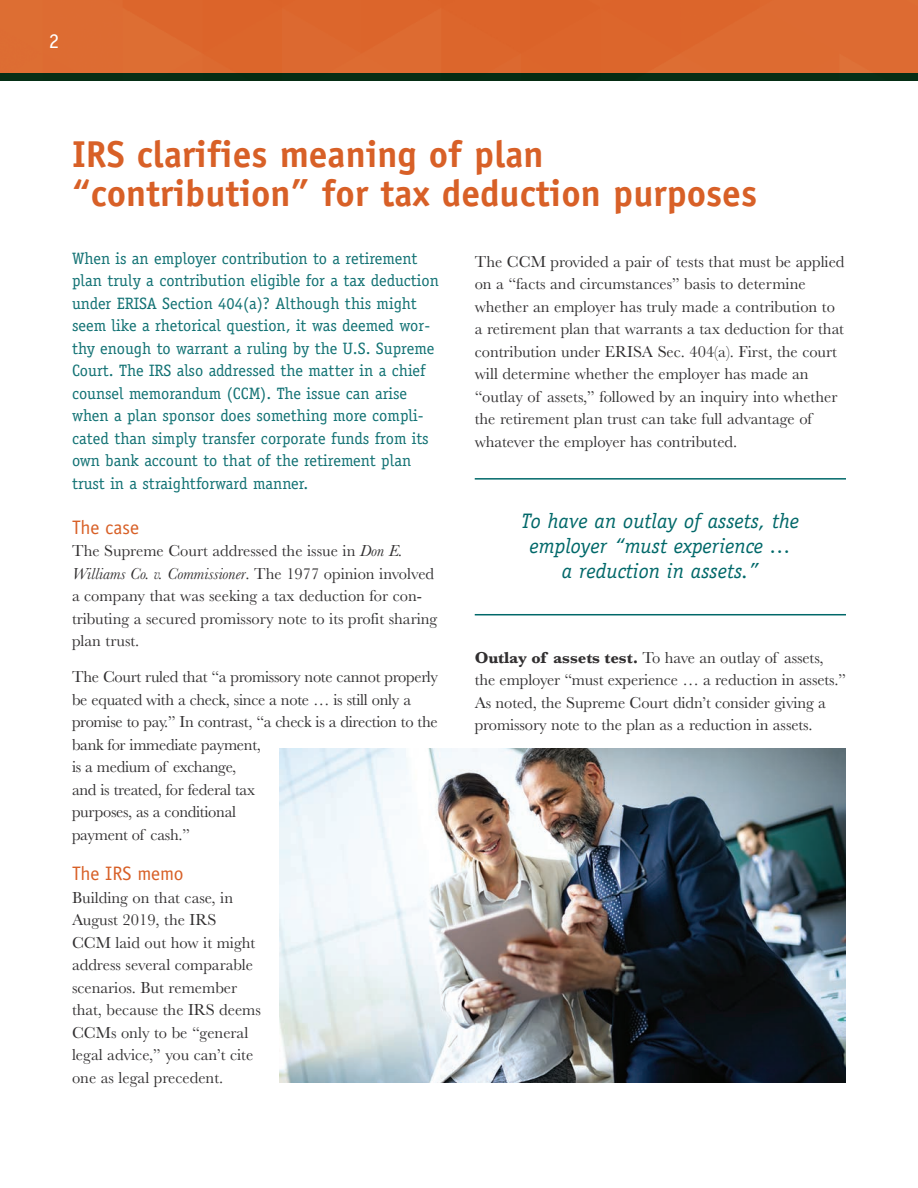
<style>
.page{position:relative;width:918px;height:1188px;background:#fff}
.page>*{position:absolute;margin:0;border:0;box-sizing:border-box;transform-origin:0 0}
.t1{font:700 37.5px/39px "Officina Sans Std";color:#d86027}
.t2{font:italic 21px/25.2px "Officina Serif Std";color:#006869;text-align:center}
.t3{font:21px "Officina Sans Std";color:#fff}
.t4{font:19.5px "Officina Sans Std";color:#d86027}
.t5{font:16.5px/22.5px "Baskerville";color:#312f30}
.t6{font:16.5px/22.5px "Officina Serif Std";color:#127274}
.t7{font:16.5px/22.5px "Baskerville";letter-spacing:-.02em;color:#312f30}
.s1{font-style:italic}
.s2{font-weight:700}
</style>
<div class="page">
<div style="left:0;top:0;width:918px;height:74px;background:#dc6930"></div>
<div style="left:0;top:74px;width:918px;height:7px;background:#052e15"></div>
<img style="left:279px;top:748px;width:567px;height:335px">
<hr style="left:475px;top:478px;width:371px;height:2px;background:#006869">
<hr style="left:475px;top:614px;width:371px;height:1px;background:#006869">
<p class="t3" style="left:49px;top:29px;width:12px">2</p>
<h1 class="t1" style="left:72px;top:134px;width:687px">IRS clarifies meaning of plan “contribution” for tax deduction purposes</h1>
<p class="t6" style="left:72px;top:247px;width:369px">When is an employer contribution to a retirement plan truly a contribution eligible for a tax deduction under ERISA Section 404(a)? Although this might seem like a rhetorical question, it was deemed wor&shy;thy enough to warrant a ruling by the U.S. Supreme Court. The IRS also addressed the matter in a chief counsel memorandum (CCM). The issue can arise when a plan sponsor does something more compli&shy;cated than simply transfer corporate funds from its own bank account to that of the retirement plan trust in a straightforward manner.</p>
<p class="t4" style="left:72px;top:516px;width:69px">The case</p>
<p class="t5" style="left:72px;top:540px;width:367px">The Supreme Court addressed the issue in <span class="s1">Don E.<br>Williams Co. v. Commissioner</span>. The 1977 opinion involved a company that was seeking a tax deduction for con&shy;tributing a secured promissory note to its profit sharing plan trust.</p>
<p class="t7" style="left:72px;top:666px;width:367px">The Court ruled that “a promissory note cannot properly be equated with a check, since a note … is still only a promise to pay.” In contrast, “a check is a direction to the bank for immediate payment,<br>is a medium of exchange,<br>and is treated, for federal tax<br>purposes, as a conditional<br>payment of cash.”</p>
<p class="t4" style="left:72px;top:862px;width:113px">The IRS memo</p>
<p class="t5" style="left:72px;top:886px;width:191px">Building on that case, in<br>August 2019, the IRS<br>CCM laid out how it might address several comparable scenarios. But remember that, because the IRS deems<br>CCMs only to be “general legal advice,” you can’t cite one as legal precedent.</p>
<p class="t5" style="left:475px;top:251px;width:371px">The CCM provided a pair of tests that must be applied on a “facts and circumstances” basis to determine whether an employer has truly made a contribution to a retirement plan that warrants a tax deduction for that contribution under ERISA Sec. 404(a). First, the court will determine whether the employer has made an “outlay of assets,” followed by an inquiry into whether the retirement plan trust can take full advantage of whatever the employer has contributed.</p>
<p class="t2" style="left:521px;top:508px;width:279px">To have an outlay of assets, the employer “must experience …<br>a reduction in assets.”</p>
<p class="t5" style="left:475px;top:647px;width:373px"><span class="s2">Outlay of assets test.</span> To have an outlay of assets, the employer “must experience … a reduction in assets.” As noted, the Supreme Court didn’t consider giving a promissory note to the plan as a reduction in assets.</p>
</div>
